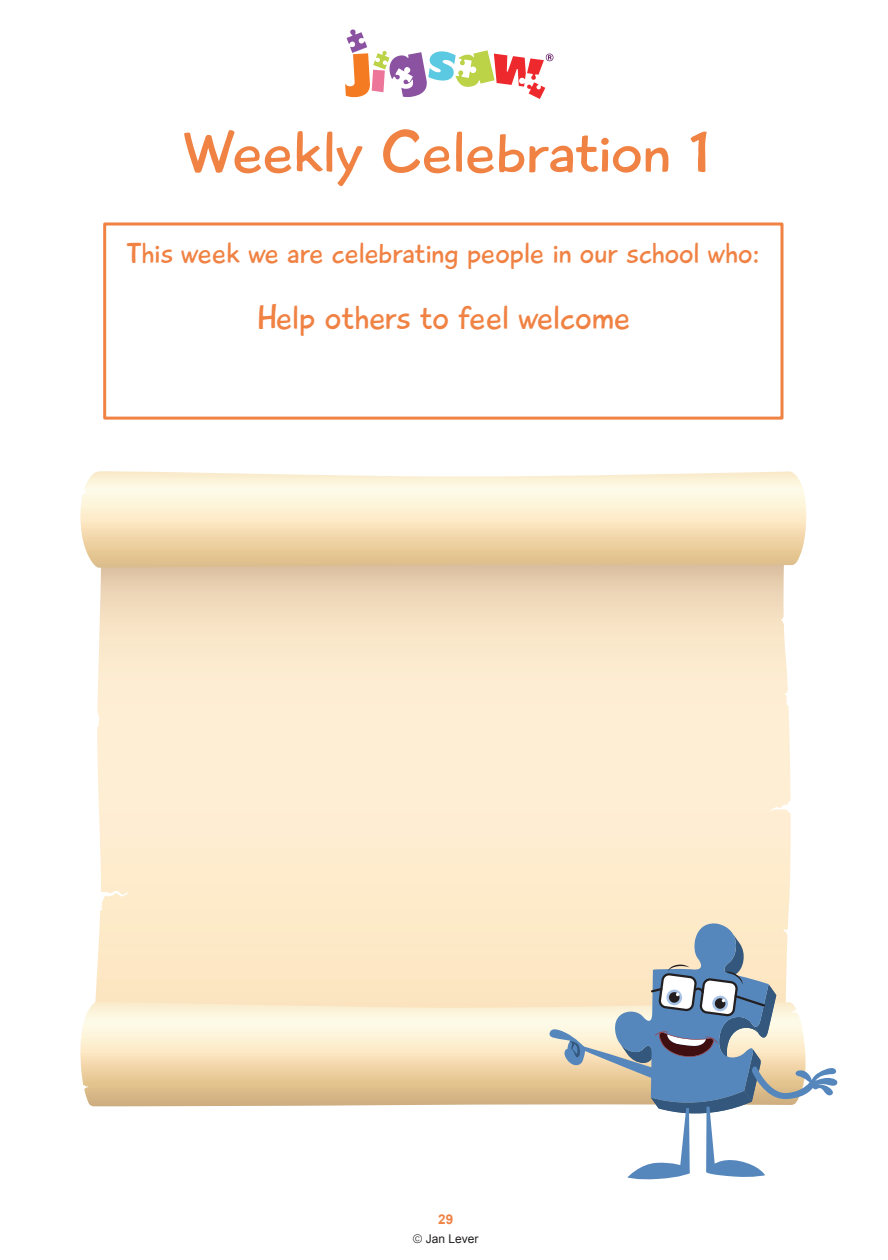
<style>
.page{position:relative;width:888px;height:1260px;background:#fff}
.page>*{position:absolute;margin:0;border:0;box-sizing:border-box;transform-origin:0 0}
.t1{font:60px "Playtime With Hot Toddies";letter-spacing:-.015em;color:#f08244;scale:1.1 1}
.t2{font:34.5px "Playtime With Hot Toddies";color:#f08244}
.t3{font:30px "Playtime With Hot Toddies";color:#f08244}
.t4{font:700 13.5px "Arial";color:#f08244}
.t5{font:12px "Arial";color:#231f20}
.s1{font-weight:300}
</style>
<div class="page">
<svg style="left:345px;top:29px;width:208px;height:70px"></svg>
<svg style="left:95px;top:568px;width:696px;height:434px;background:#fae8cb"></svg>
<svg style="left:80px;top:1002px;width:469px;height:104px;background:#f1ddb9"></svg>
<svg style="left:80px;top:471px;width:726px;height:97px;background:#f5e3c1"></svg>
<div style="left:103px;top:222px;width:681px;height:198px;border:3px solid #f08244"></div>
<svg style="left:549px;top:922px;width:289px;height:258px"></svg>
<p class="t1" style="left:183px;top:116px;width:479px">Weekly Celebration 1</p>
<p class="t3" style="left:127px;top:234px;width:634px">This week we are celebrating people in our school who:</p>
<p class="t2" style="left:256px;top:296px;width:376px">Help others to feel welcome</p>
<p class="t4" style="left:438px;top:1212px;width:17px">29</p>
<p class="t5" style="left:413px;top:1230px;width:67px"><span class="s1">©</span> Jan Lever</p>
</div>
